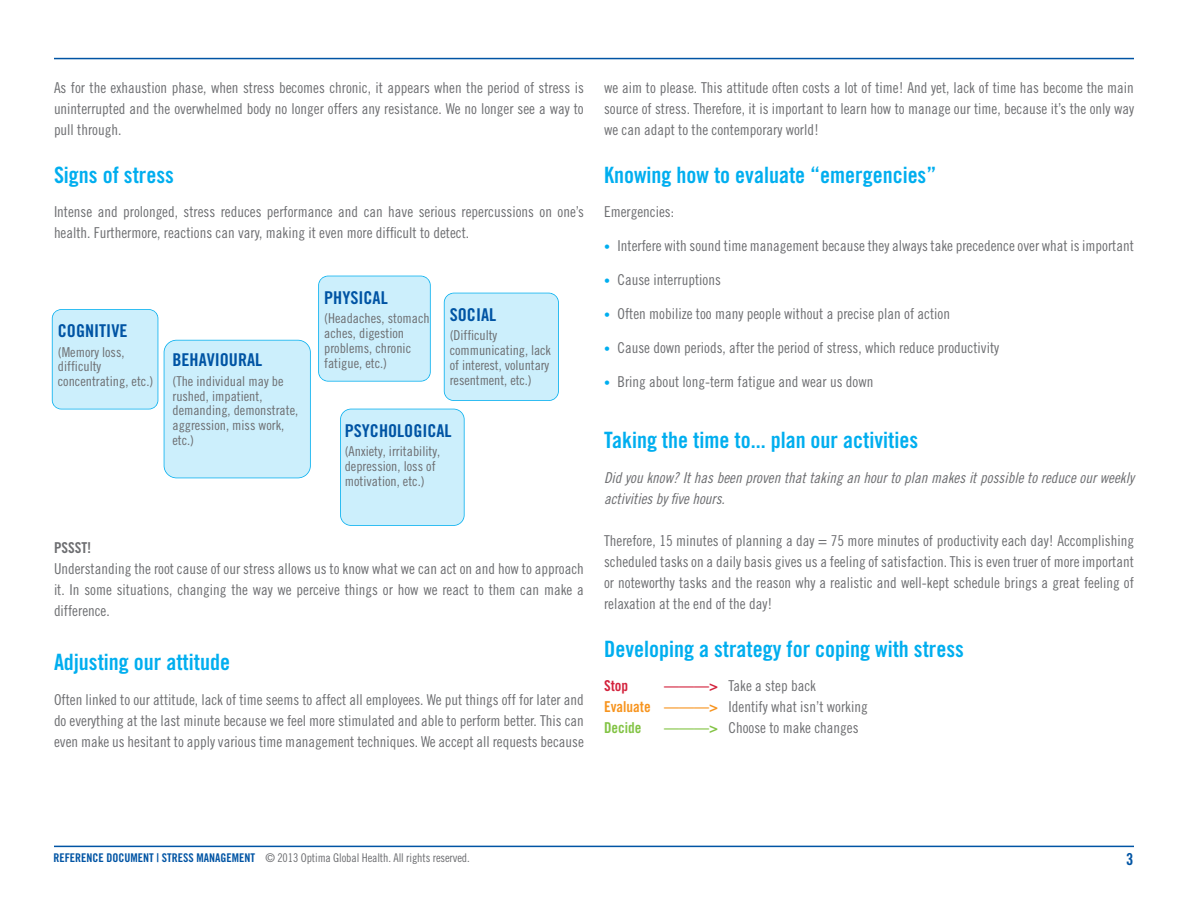
<style>
.page{position:relative;width:1188px;height:918px;background:#fff}
.page>*{position:absolute;margin:0;border:0;box-sizing:border-box;transform-origin:0 0}
.t1{font:22.5px "Trade Gothic Bold Cond Twenty";color:#00aeef}
.t2{font:17.7px "Trade Gothic Bold Cond Twenty";color:#0054a4}
.t3{font:16.5px "Trade Gothic Bold Cond Twenty";color:#0054a4}
.t4{font:15px/21px "Trade Gothic Cond Eighteen";color:#6d6e71;text-align:justify}
.t5{font:15px/21px "Trade Gothic Cond Eighteen Obl";color:#6d6e71}
.t6{font:15px "Trade Gothic Bold Cond Twenty";color:#6d6e71}
.t7{font:15px "Trade Gothic Bold Cond Twenty";color:#82c344}
.t8{font:15px "Trade Gothic Bold Cond Twenty";color:#d3223c}
.t9{font:13.65px/15px "Trade Gothic Cond Eighteen";color:#6d6e71}
.t10{font:12px "Trade Gothic Cond Eighteen";letter-spacing:-.01em;color:#6d6e71}
.s1{font-size:12px;color:#00aeef}
.s2{font-family:"Trade Gothic Bold Cond Twenty";color:#d3223c}
.s3{font-family:"Trade Gothic Bold Cond Twenty";color:#f7941e}
.s4{font-family:"Trade Gothic Bold Cond Twenty";color:#82c344}
.s5{font-family:"Trade Gothic Bold Cond Twenty";color:#0054a4}
</style>
<div class="page">
<hr style="left:54px;top:58px;width:1080px;height:1px;background:#0054a4">
<hr style="left:54px;top:846px;width:1080px;height:1px;background:#0054a4">
<div style="left:52px;top:309px;width:106px;height:100px;background:#cceffc"></div>
<div style="left:164px;top:340px;width:147px;height:138px;background:#cceffc"></div>
<div style="left:444px;top:293px;width:115px;height:108px;background:#cceffc"></div>
<div style="left:318px;top:276px;width:113px;height:106px;background:#cceffc"></div>
<div style="left:340px;top:409px;width:125px;height:117px;background:#cceffc"></div>
<p class="t4" style="left:54px;top:77px;width:531px">As for the exhaustion phase, when stress becomes chronic, it appears when the period of stress is uninterrupted and the overwhelmed body no longer offers any resistance. We no longer see a way to pull through.</p>
<h1 class="t1" style="left:54px;top:161px;width:121px">Signs of stress</h1>
<p class="t4" style="left:54px;top:201px;width:531px">Intense and prolonged, stress reduces performance and can have serious repercussions on one’s health. Furthermore, reactions can vary, making it even more difficult to detect.</p>
<p class="t2" style="left:58px;top:320px;width:71px">COGNITIVE</p>
<p class="t9" style="left:58px;top:344px;width:97px">(Memory loss, difficulty concentrating, etc.)</p>
<p class="t2" style="left:172px;top:349px;width:91px">BEHAVIOURAL</p>
<p class="t9" style="left:172px;top:373px;width:127px">(The individual may be rushed, impatient, demanding, demonstrate, aggression, miss work, etc.)</p>
<p class="t2" style="left:324px;top:287px;width:65px">PHYSICAL</p>
<p class="t9" style="left:324px;top:310px;width:107px">(Headaches, stomach aches, digestion problems, chronic fatigue, etc.)</p>
<p class="t2" style="left:450px;top:304px;width:48px">SOCIAL</p>
<p class="t9" style="left:450px;top:328px;width:103px">(Difficulty communicating, lack of interest, voluntary resentment, etc.)</p>
<p class="t2" style="left:345px;top:420px;width:108px">PSYCHOLOGICAL</p>
<p class="t9" style="left:345px;top:444px;width:97px">(Anxiety, irritability, depression, loss of motivation, etc.)</p>
<p class="t6" style="left:54px;top:539px;width:39px">PSSST!</p>
<p class="t4" style="left:54px;top:558px;width:531px">Understanding the root cause of our stress allows us to know what we can act on and how to approach it. In some situations, changing the way we perceive things or how we react to them can make a difference.</p>
<h1 class="t1" style="left:54px;top:649px;width:178px">Adjusting our attitude</h1>
<p class="t4" style="left:54px;top:689px;width:531px">Often linked to our attitude, lack of time seems to affect all employees. We put things off for later and do everything at the last minute because we feel more stimulated and able to perform better. This can even make us hesitant to apply various time management techniques. We accept all requests because</p>
<p class="t4" style="left:604px;top:77px;width:531px">we aim to please. This attitude often costs a lot of time! And yet, lack of time has become the main source of stress. Therefore, it is important to learn how to manage our time, because it’s the only way we can adapt to the contemporary world!</p>
<h1 class="t1" style="left:604px;top:161px;width:334px">Knowing how to evaluate “emergencies”</h1>
<p class="t4" style="left:604px;top:201px;width:71px">Emergencies:</p>
<p class="t4" style="left:604px;top:235px;width:531px"><span class="s1">•</span> Interfere with sound time management because they always take precedence over what is important</p>
<p class="t4" style="left:604px;top:269px;width:118px"><span class="s1">•</span> Cause interruptions</p>
<p class="t4" style="left:604px;top:303px;width:347px"><span class="s1">•</span> Often mobilize too many people without a precise plan of action</p>
<p class="t4" style="left:604px;top:337px;width:397px"><span class="s1">•</span> Cause down periods, after the period of stress, which reduce productivity</p>
<p class="t4" style="left:604px;top:371px;width:271px"><span class="s1">•</span> Bring about long-term fatigue and wear us down</p>
<h1 class="t1" style="left:604px;top:426px;width:315px">Taking the time to... plan our activities</h1>
<p class="t5" style="left:604px;top:467px;width:531px">Did you know? It has been proven that taking an hour to plan makes it possible to reduce our weekly activities by five hours.</p>
<p class="t4" style="left:604px;top:530px;width:531px">Therefore, 15 minutes of planning a day = 75 more minutes of productivity each day! Accomplishing scheduled tasks on a daily basis gives us a feeling of satisfaction. This is even truer of more important or noteworthy tasks and the reason why a realistic and well-kept schedule brings a great feeling of relaxation at the end of the day!</p>
<h1 class="t1" style="left:604px;top:635px;width:361px">Developing a strategy for coping with stress</h1>
<p class="t8" style="left:604px;top:677px;width:26px">Stop</p>
<p class="t4" style="left:604px;top:675px;width:265px;text-align:center"><span class="s2">———&gt;</span> Take a step back<br><span class="s3">Evaluate ———&gt;</span> Identify what isn’t working</p>
<p class="t7" style="left:604px;top:719px;width:39px">Decide</p>
<p class="t4" style="left:664px;top:717px;width:196px"><span class="s4">———&gt;</span> Choose to make changes</p>
<p class="t10" style="left:53px;top:850px;width:418px"><span class="s5">rEfErence Document | Stress management</span> © 2013 Optima Global Health. All rights reserved.</p>
<p class="t3" style="left:1126px;top:849px;width:9px">3</p>
</div>
